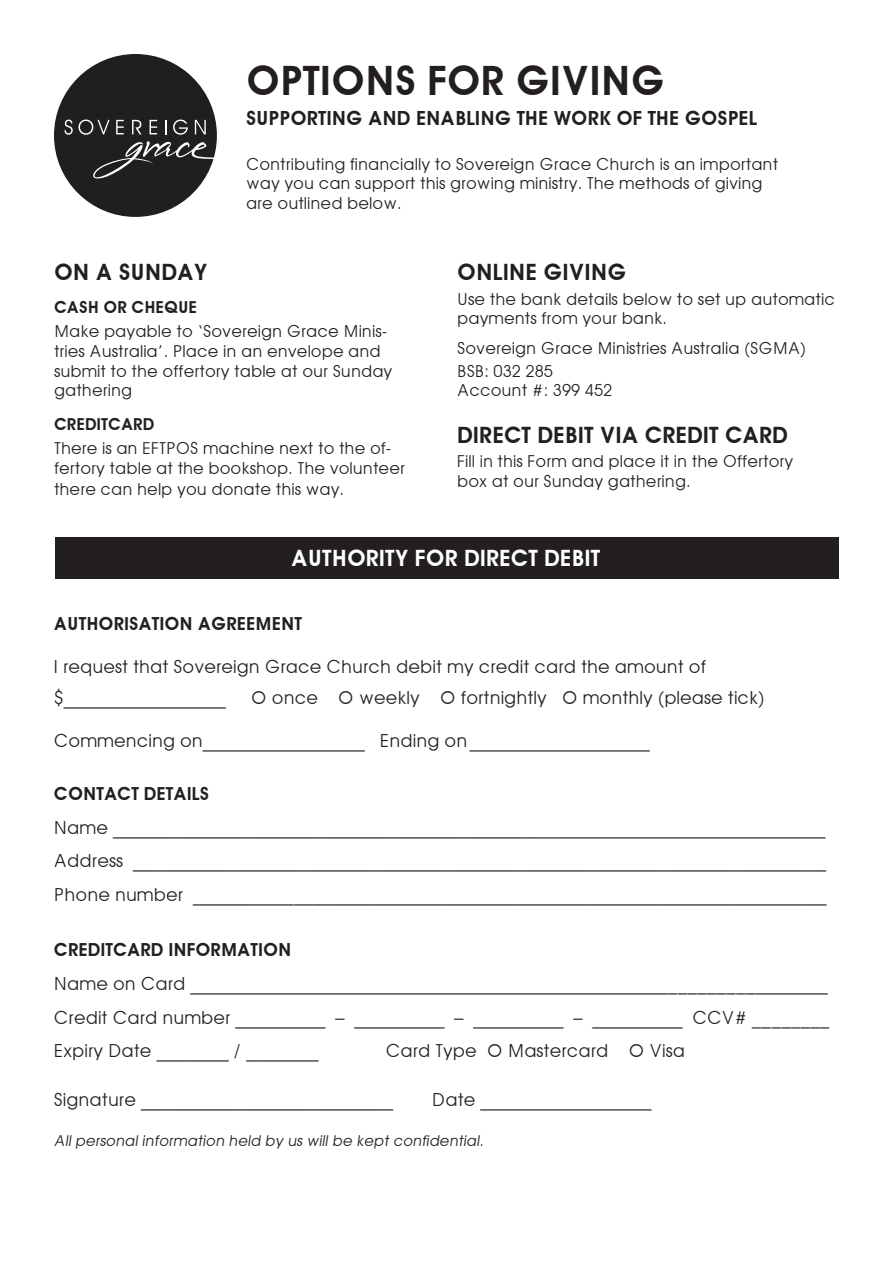
<style>
.page{position:relative;width:893px;height:1263px;background:#fff}
.page>*{position:absolute;margin:0;border:0;box-sizing:border-box;transform-origin:0 0}
.t1{font:600 40.5px "Avant Garde";color:#231f20}
.t2{font:600 22.5px "Avant Garde";color:#231f20}
.t3{font:600 22.5px "Avant Garde";color:#fff}
.t4{font:600 19.5px "Avant Garde";color:#231f20}
.t5{font:18px/33.6px "Avant Garde";color:#231f20;text-align:justify}
.t6{font:600 18px "Avant Garde";color:#231f20}
.t7{font:16.5px/19.8px "Avant Garde";color:#231f20}
.t8{font:600 16.5px "Avant Garde";color:#231f20}
.t9{font:15px "Avant Garde";color:#231f20}
</style>
<div class="page">
<div style="left:54px;top:54px;width:163px;height:163px;background:#211e1e;border-radius:50%"></div>
<svg style="left:64px;top:120px;width:46px;height:15px"></svg>
<svg style="left:116px;top:120px;width:8px;height:14px"></svg>
<svg style="left:132px;top:120px;width:9px;height:14px"></svg>
<svg style="left:150px;top:120px;width:7px;height:14px"></svg>
<svg style="left:165px;top:120px;width:1px;height:14px"></svg>
<svg style="left:173px;top:120px;width:15px;height:15px"></svg>
<svg style="left:195px;top:120px;width:11px;height:14px"></svg>
<svg style="left:93px;top:141px;width:124px;height:38px"></svg>
<div style="left:55px;top:537px;width:783px;height:42px;background:#231f20"></div>
<h1 class="t1" style="left:246px;top:56px;width:420px">OPTIONS FOR GIVING</h1>
<p class="t4" style="left:246px;top:107px;width:513px">SUPPORTING AND ENABLING THE WORK OF THE GOSPEL</p>
<p class="t7" style="left:246px;top:154px;width:534px">Contributing financially to Sovereign Grace Church is an important way you can support this growing ministry. The methods of giving are outlined below.</p>
<p class="t2" style="left:54px;top:259px;width:155px">ON A SUNDAY</p>
<p class="t8" style="left:54px;top:297px;width:145px">CASH OR CHEQUE</p>
<p class="t7" style="left:54px;top:321px;width:340px">Make payable to ‘Sovereign Grace Minis&shy;tries Australia’. Place in an envelope and submit to the offertory table at our Sunday gathering</p>
<p class="t8" style="left:54px;top:414px;width:102px">CREDITCARD</p>
<p class="t7" style="left:54px;top:438px;width:353px">There is an EFTPOS machine next to the of&shy;fertory table at the bookshop. The volunteer</p>
<p class="t7" style="left:54px;top:480px;width:292px">there can help you donate this way.</p>
<p class="t2" style="left:457px;top:259px;width:171px">ONLINE GIVING</p>
<p class="t7" style="left:457px;top:289px;width:379px">Use the bank details below to set up automatic payments from your bank.</p>
<p class="t7" style="left:457px;top:337px;width:351px;line-height:22.8px">Sovereign Grace Ministries Australia (SGMA)<br>BSB: 032 285</p>
<p class="t7" style="left:457px;top:381px;width:157px">Account #: 399 452</p>
<p class="t2" style="left:457px;top:422px;width:332px">DIRECT DEBIT VIA CREDIT CARD</p>
<p class="t7" style="left:457px;top:451px;width:338px">Fill in this Form and place it in the Offertory box at our Sunday gathering.</p>
<p class="t3" style="left:291px;top:544px;width:311px">AUTHORITY FOR DIRECT DEBIT</p>
<p class="t6" style="left:54px;top:613px;width:250px">AUTHORISATION AGREEMENT</p>
<p class="t5" style="left:54px;top:651px;width:654px;line-height:31.2px">I request that Sovereign Grace Church debit my credit card the amount of $__________________</p>
<p class="t5" style="left:251px;top:681px;width:516px">○ once ○ weekly ○ fortnightly ○ monthly (please tick)</p>
<p class="t5" style="left:54px;top:724px;width:597px">Commencing on__________________ Ending on____________________</p>
<p class="t6" style="left:54px;top:783px;width:157px">CONTACT DETAILS</p>
<p class="t5" style="left:54px;top:811px;width:774px">Name _______________________________________________________________________________ Address _____________________________________________________________________________ Phone number ______________________________________________________________________</p>
<p class="t6" style="left:54px;top:939px;width:239px">CREDITCARD INFORMATION</p>
<p class="t5" style="left:54px;top:967px;width:777px">Name on Card ______________________________________________________________________ Credit Card number __________ – __________ – __________ – __________ CCV# ________ Expiry Date ________ / ________</p>
<p class="t5" style="left:386px;top:1034px;width:301px">Card Type ○ Mastercard ○ Visa</p>
<p class="t5" style="left:54px;top:1083px;width:341px">Signature ____________________________</p>
<p class="t5" style="left:432px;top:1083px;width:221px">Date ___________________</p>
<p class="t9" style="left:54px;top:1131px;width:434px">All personal information held by us will be kept confidential.</p>
</div>
